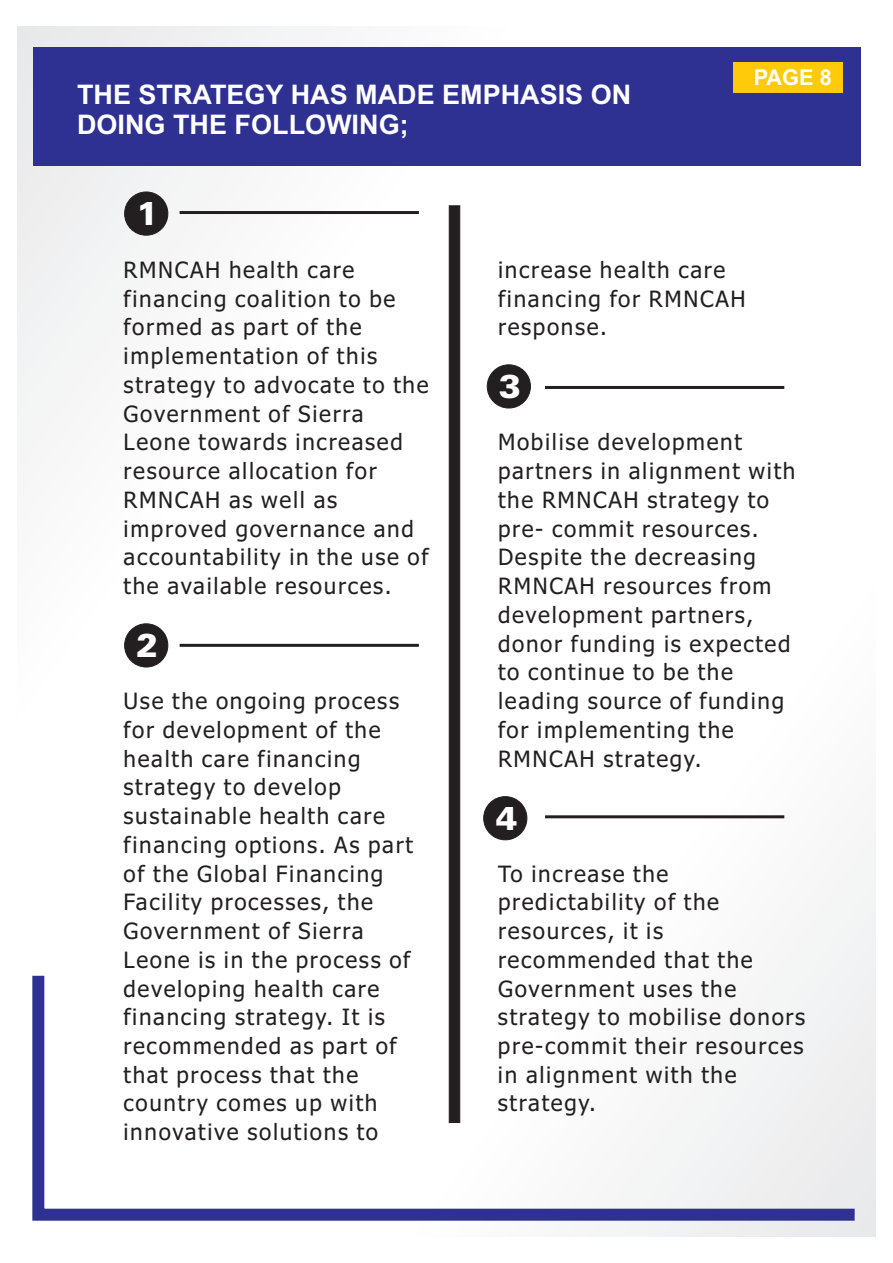
<style>
.page{position:relative;width:893px;height:1263px;background:#fff}
.page>*{position:absolute;margin:0;border:0;box-sizing:border-box;transform-origin:0 0}
.t1{font:900 33px "Zurich BT";color:#fff}
.t2{font:700 27px/30.2px "Arial";color:#fff}
.t3{font:22.5px/28.8px "Tahoma";letter-spacing:.075em;color:#231f20}
.t4{font:700 21.9px "Arial";color:#fff}
</style>
<div class="page">
<svg style="left:32px;top:964px;width:835px;height:263px"></svg>
<div style="left:33px;top:47px;width:827px;height:118px;background:#2e3092"></div>
<div style="left:733px;top:62px;width:109px;height:31px;background:#feca0a"></div>
<div style="left:124px;top:624px;width:44px;height:43px;background:#231f20;border:1px solid #231f20;border-radius:50%"></div>
<div style="left:124px;top:192px;width:44px;height:43px;background:#231f20;border:1px solid #231f20;border-radius:50%"></div>
<div style="left:487px;top:365px;width:44px;height:43px;background:#231f20;border:1px solid #231f20;border-radius:50%"></div>
<div style="left:483px;top:796px;width:44px;height:44px;background:#231f20;border:1px solid #231f20;border-radius:50%"></div>
<hr style="left:545px;top:386px;width:239px;height:3px;background:#231f20">
<hr style="left:545px;top:815px;width:239px;height:3px;background:#231f20">
<hr style="left:180px;top:644px;width:239px;height:3px;background:#231f20">
<hr style="left:180px;top:211px;width:239px;height:3px;background:#231f20">
<svg style="left:449px;top:205px;width:11px;height:918px"></svg>
<p class="t2" style="left:77px;top:82px;width:556px">THE STRATEGY HAS MADE EMPHASIS ON<br>DOING THE FOLLOWING;</p>
<p class="t4" style="left:754px;top:69px;width:80px">PAGE 8</p>
<h1 class="t1" style="left:136px;top:200px;width:23px">1</h1>
<p class="t3" style="left:124px;top:257px;width:232px">RMNCAH health care</p>
<p class="t3" style="left:498px;top:257px;width:229px">increase health care</p>
<p class="t3" style="left:124px;top:286px;width:273px">financing coalition to be</p>
<p class="t3" style="left:498px;top:286px;width:249px">financing for RMNCAH</p>
<p class="t3" style="left:124px;top:315px;width:239px">formed as part of the</p>
<p class="t3" style="left:498px;top:315px;width:110px">response.</p>
<p class="t3" style="left:124px;top:343px;width:306px">implementation of this strategy to advocate to the<br>Government of Sierra<br>Leone towards increased</p>
<h1 class="t1" style="left:499px;top:373px;width:23px">3</h1>
<p class="t3" style="left:498px;top:430px;width:245px">Mobilise development</p>
<p class="t3" style="left:124px;top:458px;width:255px">resource allocation for</p>
<p class="t3" style="left:498px;top:458px;width:299px">partners in alignment with</p>
<p class="t3" style="left:124px;top:487px;width:215px">RMNCAH as well as</p>
<p class="t3" style="left:498px;top:487px;width:273px">the RMNCAH strategy to</p>
<p class="t3" style="left:124px;top:516px;width:292px">improved governance and</p>
<p class="t3" style="left:498px;top:516px;width:262px">pre- commit resources.</p>
<p class="t3" style="left:124px;top:545px;width:307px">accountability in the use of</p>
<p class="t3" style="left:498px;top:545px;width:259px">Despite the decreasing</p>
<p class="t3" style="left:124px;top:573px;width:270px">the available resources.</p>
<p class="t3" style="left:498px;top:573px;width:294px">RMNCAH resources from development partners, donor funding is expected to continue to be the</p>
<p class="t3" style="left:124px;top:688px;width:277px">Use the ongoing process</p>
<p class="t3" style="left:498px;top:688px;width:288px">leading source of funding</p>
<p class="t3" style="left:124px;top:717px;width:259px">for development of the</p>
<p class="t3" style="left:498px;top:717px;width:237px">for implementing the</p>
<p class="t3" style="left:124px;top:746px;width:238px">health care financing</p>
<p class="t3" style="left:498px;top:746px;width:205px">RMNCAH strategy.</p>
<p class="t3" style="left:124px;top:774px;width:291px">strategy to develop sustainable health care financing options. As part of the Global Financing</p>
<h1 class="t1" style="left:136px;top:632px;width:23px">2</h1>
<h1 class="t1" style="left:495px;top:805px;width:23px">4</h1>
<p class="t3" style="left:498px;top:861px;width:172px">To increase the</p>
<p class="t3" style="left:124px;top:889px;width:251px">Facility processes, the</p>
<p class="t3" style="left:498px;top:889px;width:223px">predictability of the</p>
<p class="t3" style="left:124px;top:918px;width:242px">Government of Sierra</p>
<p class="t3" style="left:498px;top:918px;width:167px">resources, it is</p>
<p class="t3" style="left:124px;top:947px;width:288px">Leone is in the process of</p>
<p class="t3" style="left:498px;top:947px;width:256px">recommended that the</p>
<p class="t3" style="left:124px;top:976px;width:257px">developing health care</p>
<p class="t3" style="left:498px;top:976px;width:240px">Government uses the</p>
<p class="t3" style="left:124px;top:1004px;width:263px">financing strategy. It is</p>
<p class="t3" style="left:498px;top:1004px;width:309px">strategy to mobilise donors</p>
<p class="t3" style="left:123px;top:1033px;width:275px">recommended as part of</p>
<p class="t3" style="left:498px;top:1033px;width:307px">pre-commit their resources</p>
<p class="t3" style="left:123px;top:1062px;width:236px">that process that the</p>
<p class="t3" style="left:498px;top:1062px;width:240px">in alignment with the</p>
<p class="t3" style="left:123px;top:1091px;width:255px">country comes up with</p>
<p class="t3" style="left:498px;top:1091px;width:100px">strategy.</p>
<p class="t3" style="left:123px;top:1119px;width:256px">innovative solutions to</p>
</div>
